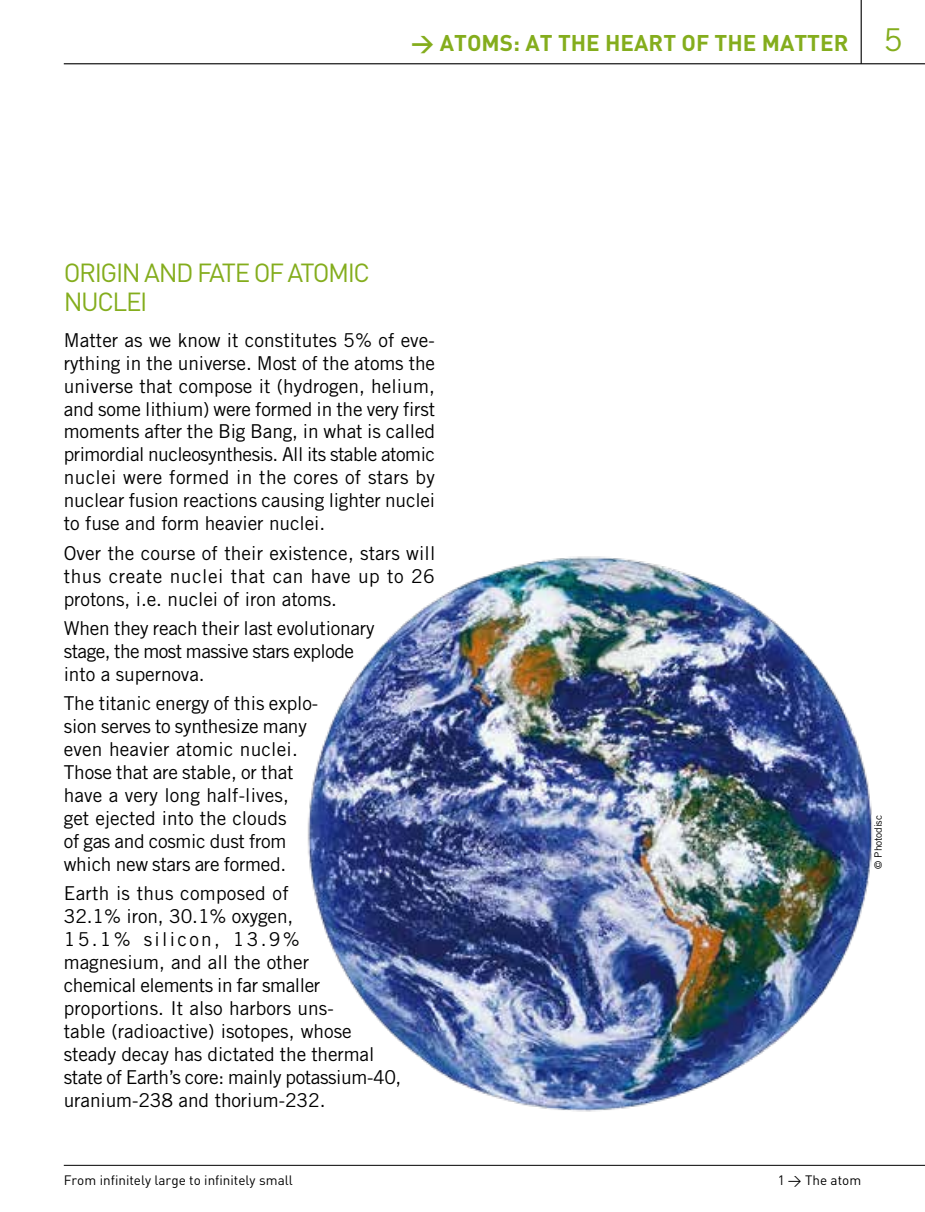
<style>
.page{position:relative;width:925px;height:1212px;background:#fff}
.page>*{position:absolute;margin:0;border:0;box-sizing:border-box;transform-origin:0 0}
.t1{font:31.5px "Trade Gothic";color:#84ad1d}
.t2{font:25.88px/29.2px "DIN";letter-spacing:-.055em;color:#84ad1d}
.t3{font:700 22.5px "DIN";color:#84ad1d}
.t4{font:19.12px/22.9px "Trade Gothic";letter-spacing:-.005em;color:#000}
.t5{font:13.5px "DIN";color:#000}
.t6{font:10.12px "Trade Gothic";letter-spacing:-.01em;color:#000}
</style>
<div class="page">
<hr style="left:860px;top:0;width:2px;height:64px;background:#000">
<hr style="left:64px;top:63px;width:861px;height:1px;background:#000">
<hr style="left:64px;top:1165px;width:861px;height:1px;background:#000">
<img style="left:307px;top:556px;width:566px;height:556px">
<p class="t3" style="left:411px;top:28px;width:439px">&gt; ATOMS: AT THE HEART OF THE MATTER</p>
<h1 class="t1" style="left:883px;top:21px;width:21px">5</h1>
<h2 class="t2" style="left:64px;top:257px;width:308px">ORIGIN AND FATE OF ATOMIC<br>NUCLEI</h2>
<p class="t4" style="left:64px;top:328px;width:373px;text-align:justify">Matter as we know it constitutes 5% of eve&shy;rything in the universe. Most of the atoms the universe that compose it (hydrogen, helium, and some lithium) were formed in the very first moments after the Big Bang, in what is called primordial nucleosynthesis. All its stable atomic nuclei were formed in the cores of stars by nuclear fusion reactions causing lighter nuclei to fuse and form heavier nuclei.</p>
<p class="t4" style="left:64px;top:541px;width:373px;text-align:justify">Over the course of their existence, stars will thus create nuclei that can have up to 26 protons, i.e. nuclei of iron atoms.</p>
<p class="t4" style="left:64px;top:616px;width:312px">When they reach their last evolutionary stage, the most massive stars explode into a supernova.</p>
<p class="t4" style="left:64px;top:691px;width:256px">The titanic energy of this explo&shy;sion serves to synthesize many even heavier atomic nuclei.<br>Those that are stable, or that have a very long half-lives, get ejected into the clouds<br>of gas and cosmic dust from which new stars are formed.</p>
<p class="t4" style="left:64px;top:881px;width:339px">Earth is thus composed of<br>32.1% iron, 30.1% oxygen,<br>15.1% silicon, 13.9% magnesium, and all the other<br>chemical elements in far smaller proportions. It also harbors uns-<br>table (radioactive) isotopes, whose steady decay has dictated the thermal state of Earth’s core: mainly potassium-40, uranium-238 and thorium-232.</p>
<p class="t6" style="left:872px;top:868px;width:55px;rotate:-90deg">© Photodisc</p>
<p class="t5" style="left:64px;top:1171px;width:230px">From infinitely large to infinitely small</p>
<p class="t5" style="left:778px;top:1171px;width:85px">1 &gt; The atom</p>
</div>
